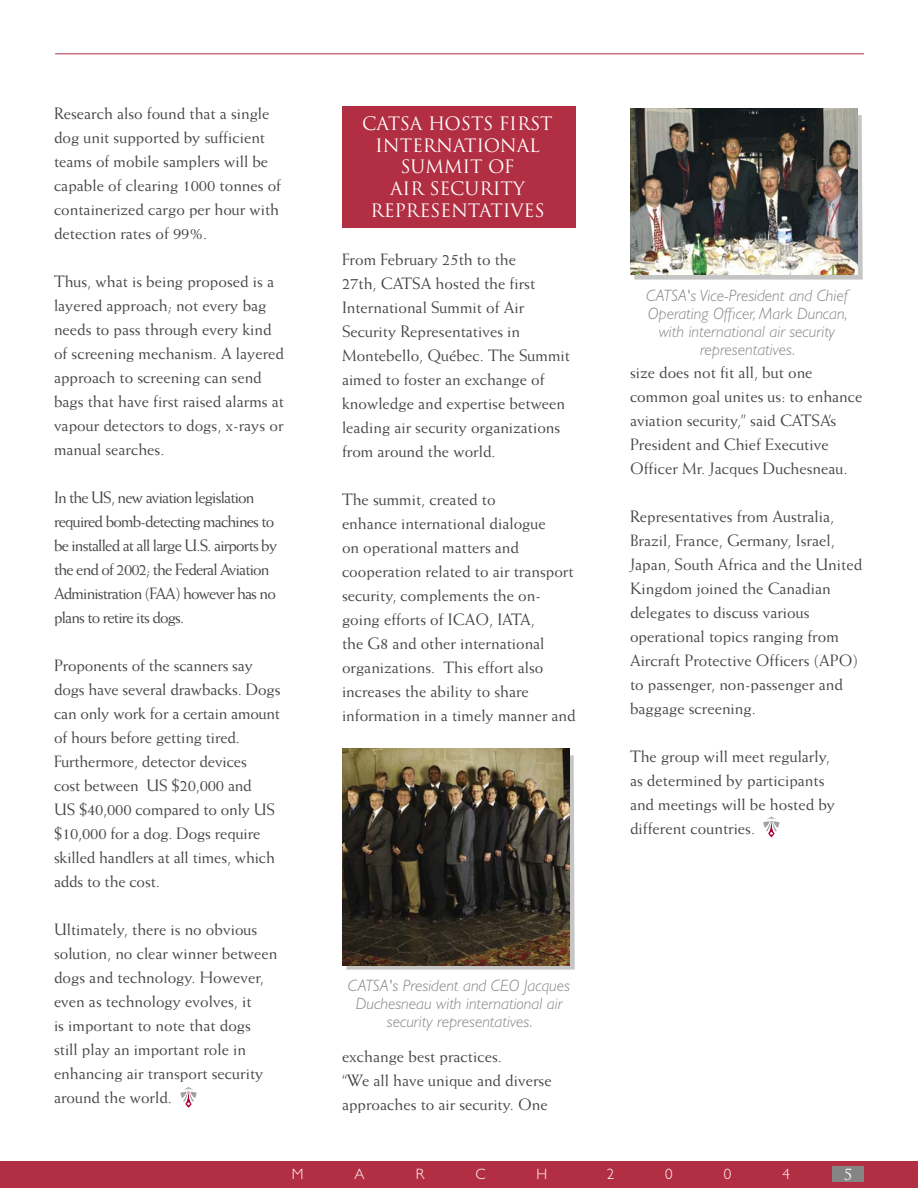
<style>
.page{position:relative;width:918px;height:1188px;background:#fff}
.page>*{position:absolute;margin:0;border:0;box-sizing:border-box;transform-origin:0 0}
.t1{font:18px/21.6px "Trajan";letter-spacing:-.01em;color:#fff;text-align:center}
.t2{font:16.5px/24px "Weiss";color:#464543}
.t3{font:italic 300 16.5px/18px "Gill Sans";color:#858585;text-align:center}
.t4{font:16.5px/24px "Weiss";letter-spacing:-.05em;color:#464543}
.t5{font:300 15px "Gill Sans";color:#fff}
.t6{font:15px "Trajan";color:#fff}
</style>
<div class="page">
<div style="left:0;top:1161px;width:918px;height:27px;background:#b22e42"></div>
<div style="left:832px;top:1166px;width:32px;height:16px;background:#858585"></div>
<hr style="left:55px;top:54px;width:809px;height:1px;background:#b22e42">
<svg style="left:180px;top:1087px;width:17px;height:21px"></svg>
<div style="left:342px;top:106px;width:234px;height:122px;background:#b22e42"></div>
<svg style="left:763px;top:817px;width:17px;height:20px"></svg>
<svg style="left:345px;top:755px;width:230px;height:215px;background:#c0bdbb"></svg>
<img style="left:342px;top:748px;width:228px;height:217px">
<svg style="left:633px;top:115px;width:230px;height:165px;background:#cdccca"></svg>
<img style="left:630px;top:108px;width:228px;height:166px">
<p class="t2" style="left:54px;top:101px;width:229px">Research also found that a single dog unit supported by sufficient teams of mobile samplers will be capable of clearing 1000 tonnes of containerized cargo per hour with detection rates of 99%.</p>
<p class="t2" style="left:54px;top:269px;width:232px">Thus, what is being proposed is a layered approach; not every bag needs to pass through every kind of screening mechanism. A layered approach to screening can send bags that have first raised alarms at vapour detectors to dogs, x-rays or manual searches.</p>
<p class="t4" style="left:54px;top:485px;width:225px">In the US, new aviation legislation required bomb-detecting machines to be installed at all large U.S. airports by the end of 2002; the Federal Aviation Administration (FAA) however has no plans to retire its dogs.</p>
<p class="t2" style="left:54px;top:653px;width:228px">Proponents of the scanners say dogs have several drawbacks. Dogs can only work for a certain amount of hours before getting tired.<br>Furthermore, detector devices<br>cost between US $20,000 and<br>US $40,000 compared to only US $10,000 for a dog. Dogs require skilled handlers at all times, which adds to the cost.</p>
<p class="t2" style="left:54px;top:917px;width:225px">Ultimately, there is no obvious solution, no clear winner between dogs and technology. However, even as technology evolves, it<br>is important to note that dogs still play an important role in enhancing air transport security around the world.</p>
<p class="t1" style="left:362px;top:113px;width:192px">CATSA HOSTS FIRST<br>INTERNATIONAL<br>SUMMIT OF<br>AIR SECURITY<br>REPRESENTATIVES</p>
<p class="t2" style="left:342px;top:247px;width:230px">From February 25th to the<br>27th, CATSA hosted the first<br>International Summit of Air<br>Security Representatives in<br>Montebello, Québec. The Summit aimed to foster an exchange of knowledge and expertise between leading air security organizations from around the world.</p>
<p class="t2" style="left:342px;top:487px;width:235px">The summit, created to<br>enhance international dialogue<br>on operational matters and cooperation related to air transport security, complements the on&shy;going efforts of ICAO, IATA,<br>the G8 and other international organizations. This effort also increases the ability to share information in a timely manner and</p>
<p class="t3" style="left:646px;top:287px;width:203px">CATSA's Vice-President and Chief<br>Operating Officer, Mark Duncan, with international air security representatives.</p>
<p class="t2" style="left:630px;top:361px;width:234px">size does not fit all, but one common goal unites us: to enhance aviation security,” said CATSA’s<br>President and Chief Executive<br>Officer Mr. Jacques Duchesneau.</p>
<p class="t2" style="left:630px;top:505px;width:234px">Representatives from Australia,<br>Brazil, France, Germany, Israel,<br>Japan, South Africa and the United<br>Kingdom joined the Canadian delegates to discuss various operational topics ranging from<br>Aircraft Protective Officers (APO) to passenger, non-passenger and baggage screening.</p>
<p class="t2" style="left:630px;top:745px;width:207px">The group will meet regularly, as determined by participants and meetings will be hosted by different countries.</p>
<p class="t3" style="left:348px;top:977px;width:224px">CATSA's President and CEO Jacques<br>Duchesneau with international air security representatives.</p>
<p class="t2" style="left:342px;top:1044px;width:211px">exchange best practices.<br>“We all have unique and diverse approaches to air security. One</p>
<p class="t5" style="left:292px;top:1166px;width:13px">M</p>
<p class="t5" style="left:355px;top:1166px;width:12px">A</p>
<p class="t5" style="left:416px;top:1166px;width:10px">R</p>
<p class="t5" style="left:475px;top:1166px;width:12px">C</p>
<p class="t5" style="left:537px;top:1166px;width:12px">H</p>
<p class="t5" style="left:607px;top:1166px;width:9px">2</p>
<p class="t5" style="left:665px;top:1166px;width:9px">0</p>
<p class="t5" style="left:724px;top:1166px;width:9px">0</p>
<p class="t5" style="left:782px;top:1166px;width:9px">4</p>
<p class="t6" style="left:844px;top:1165px;width:10px">5</p>
</div>
